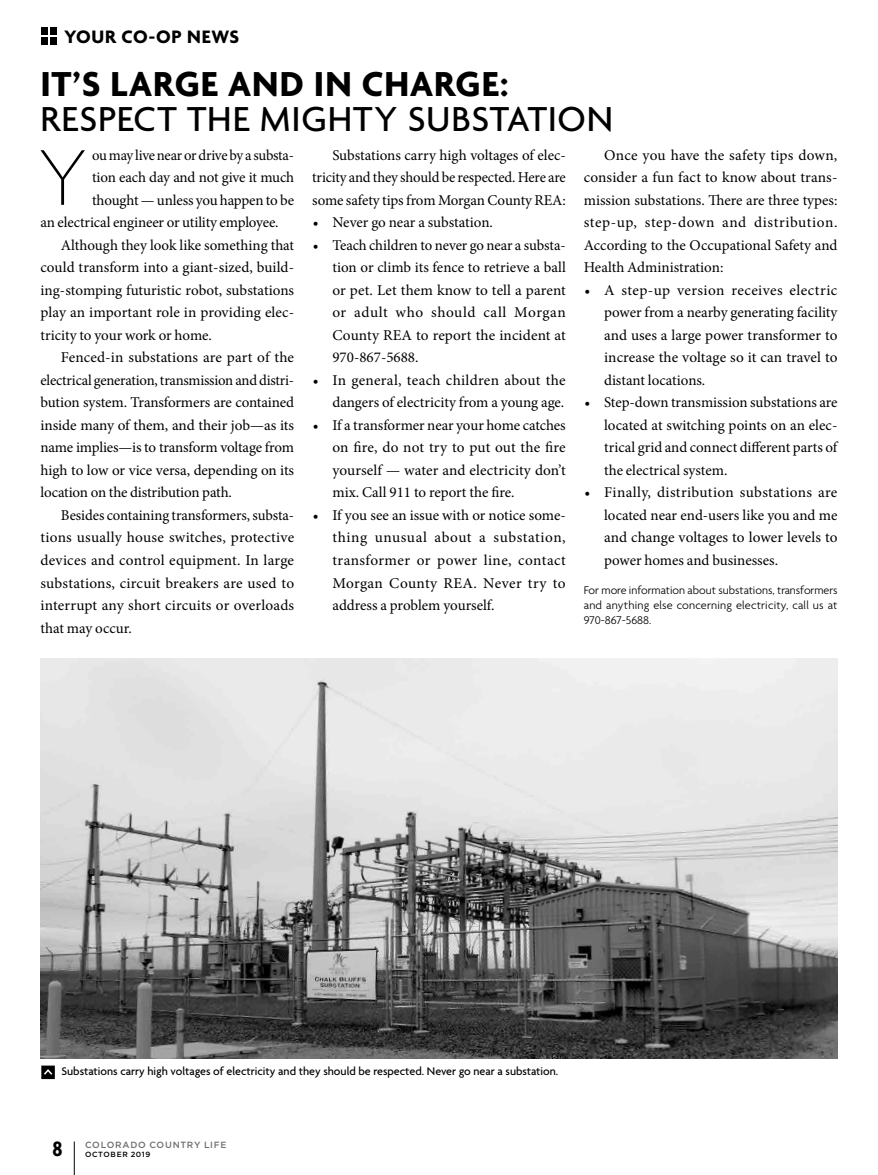
<style>
.page{position:relative;width:878px;height:1175px;background:#fff}
.page>*{position:absolute;margin:0;border:0;box-sizing:border-box;transform-origin:0 0}
.t1{font:100 85.5px "Agenda";color:#000}
.t2{font:500 37.5px "Agenda";letter-spacing:.02em;color:#000}
.t3{font:700 37.5px "Agenda";letter-spacing:.015em;color:#000}
.t4{font:700 condensed 22.5px "Agenda";color:#000}
.t5{font:700 19.5px "Agenda";letter-spacing:.03em;color:#000}
.t6{font:15px/22.5px "Minion Pro";color:#000;text-align:justify}
.t7{font:15px "Minion Pro";letter-spacing:-.02em;color:#000}
.t8{font:300 12px/15px "Agenda";letter-spacing:.015em;color:#000;text-align:justify}
.t9{font:500 12px "Agenda";color:#000}
.t10{font:500 9px "Gotham HTF";letter-spacing:.075em;color:#6d6e71}
.t11{font:500 7.5px "Gotham HTF";letter-spacing:.085em;color:#000}
</style>
<div class="page">
<svg style="left:41px;top:1065px;width:14px;height:14px"></svg>
<img style="left:40px;top:658px;width:797px;height:400px">
<hr style="left:74px;top:1141px;width:1px;height:33px;background:#000">
<div style="left:50px;top:37px;width:7px;height:7px;background:#000"></div>
<div style="left:50px;top:28px;width:7px;height:7px;background:#000"></div>
<div style="left:41px;top:37px;width:7px;height:7px;background:#000"></div>
<div style="left:41px;top:28px;width:7px;height:7px;background:#000"></div>
<h3 class="t5" style="left:64px;top:26px;width:176px">YOUR CO-OP NEWS</h3>
<h2 class="t3" style="left:40px;top:64px;width:469px">IT’S LARGE AND IN CHARGE:</h2>
<h2 class="t2" style="left:40px;top:99px;width:574px">RESPECT THE MIGHTY SUBSTATION</h2>
<h1 class="t1" style="left:38px;top:131px;width:52px">Y</h1>
<p class="t7" style="left:92px;top:145px;width:204px">ou may live near or drive by a substa-</p>
<p class="t6" style="left:312px;top:144px;width:255px;text-indent:20px">Substations carry high voltages of elec&shy;tricity and they should be respected. Here are some safety tips from Morgan County REA:</p>
<p class="t6" style="left:313px;top:211px;width:181px">• Never go near a substation.</p>
<p class="t6" style="left:332px;top:234px;width:235px;text-indent:-20px">• Teach children to never go near a substa&shy;tion or climb its fence to retrieve a ball or pet. Let them know to tell a parent or adult who should call Morgan County REA to report the incident at 970-867-5688.</p>
<p class="t6" style="left:313px;top:369px;width:254px;text-align:right">• In general, teach children about the dangers of electricity from a young age.</p>
<p class="t6" style="left:332px;top:414px;width:235px;text-indent:-20px">• If a transformer near your home catches on fire, do not try to put out the fire yourself — water and electricity don’t mix. Call 911 to report the fire.</p>
<p class="t6" style="left:332px;top:504px;width:235px;text-indent:-20px">• If you see an issue with or notice some&shy;thing unusual about a substation, transformer or power line, contact Morgan County REA. Never try to address a problem yourself.</p>
<p class="t6" style="left:583px;top:144px;width:255px;text-indent:20px">Once you have the safety tips down, consider a fun fact to know about trans&shy;mission substations. There are three types: step-up, step-down and distribution.<br>According to the Occupational Safety and Health Administration:</p>
<p class="t6" style="left:604px;top:279px;width:235px;text-indent:-20px">• A step-up version receives electric power from a nearby generating facility and uses a large power transformer to increase the voltage so it can travel to distant locations.</p>
<p class="t6" style="left:604px;top:391px;width:235px;text-indent:-20px">• Step-down transmission substations are located at switching points on an elec&shy;trical grid and connect different parts of the electrical system.</p>
<p class="t6" style="left:604px;top:481px;width:235px;text-indent:-20px">• Finally, distribution substations are located near end-users like you and me and change voltages to lower levels to power homes and businesses.</p>
<p class="t8" style="left:584px;top:583px;width:255px">For more information about substations, transformers and anything else concerning electricity, call us at 970-867-5688.</p>
<p class="t6" style="left:92px;top:166px;width:204px">tion each day and not give it much</p>
<p class="t6" style="left:92px;top:189px;width:204px">thought — unless you happen to be</p>
<p class="t6" style="left:40px;top:211px;width:240px">an electrical engineer or utility employee.</p>
<p class="t6" style="left:61px;top:234px;width:235px">Although they look like something that</p>
<p class="t6" style="left:40px;top:256px;width:255px">could transform into a giant-sized, build-</p>
<p class="t6" style="left:40px;top:279px;width:255px">ing-stomping futuristic robot, substations</p>
<p class="t6" style="left:40px;top:301px;width:255px">play an important role in providing elec-</p>
<p class="t6" style="left:40px;top:324px;width:173px">tricity to your work or home.</p>
<p class="t6" style="left:61px;top:346px;width:235px">Fenced-in substations are part of the</p>
<p class="t6" style="left:40px;top:369px;width:255px">electrical generation, transmission and distri-</p>
<p class="t6" style="left:40px;top:391px;width:255px">bution system. Transformers are contained</p>
<p class="t6" style="left:40px;top:414px;width:255px">inside many of them, and their job—as its</p>
<p class="t6" style="left:40px;top:436px;width:255px">name implies—is to transform voltage from</p>
<p class="t6" style="left:40px;top:459px;width:255px">high to low or vice versa, depending on its</p>
<p class="t6" style="left:40px;top:481px;width:193px">location on the distribution path.</p>
<p class="t6" style="left:61px;top:504px;width:235px">Besides containing transformers, substa-</p>
<p class="t6" style="left:40px;top:526px;width:255px">tions usually house switches, protective</p>
<p class="t6" style="left:40px;top:549px;width:255px">devices and control equipment. In large</p>
<p class="t6" style="left:40px;top:571px;width:255px">substations, circuit breakers are used to</p>
<p class="t6" style="left:40px;top:594px;width:255px">interrupt any short circuits or overloads</p>
<p class="t6" style="left:40px;top:616px;width:93px">that may occur.</p>
<p class="t9" style="left:62px;top:1064px;width:498px">Substations carry high voltages of electricity and they should be respected. Never go near a substation.</p>
<h3 class="t4" style="left:52px;top:1136px;width:12px">8</h3>
<p class="t10" style="left:85px;top:1140px;width:143px">COLORADO COUNTRY LIFE</p>
<p class="t11" style="left:85px;top:1150px;width:67px">OCTOBER 2019</p>
</div>
